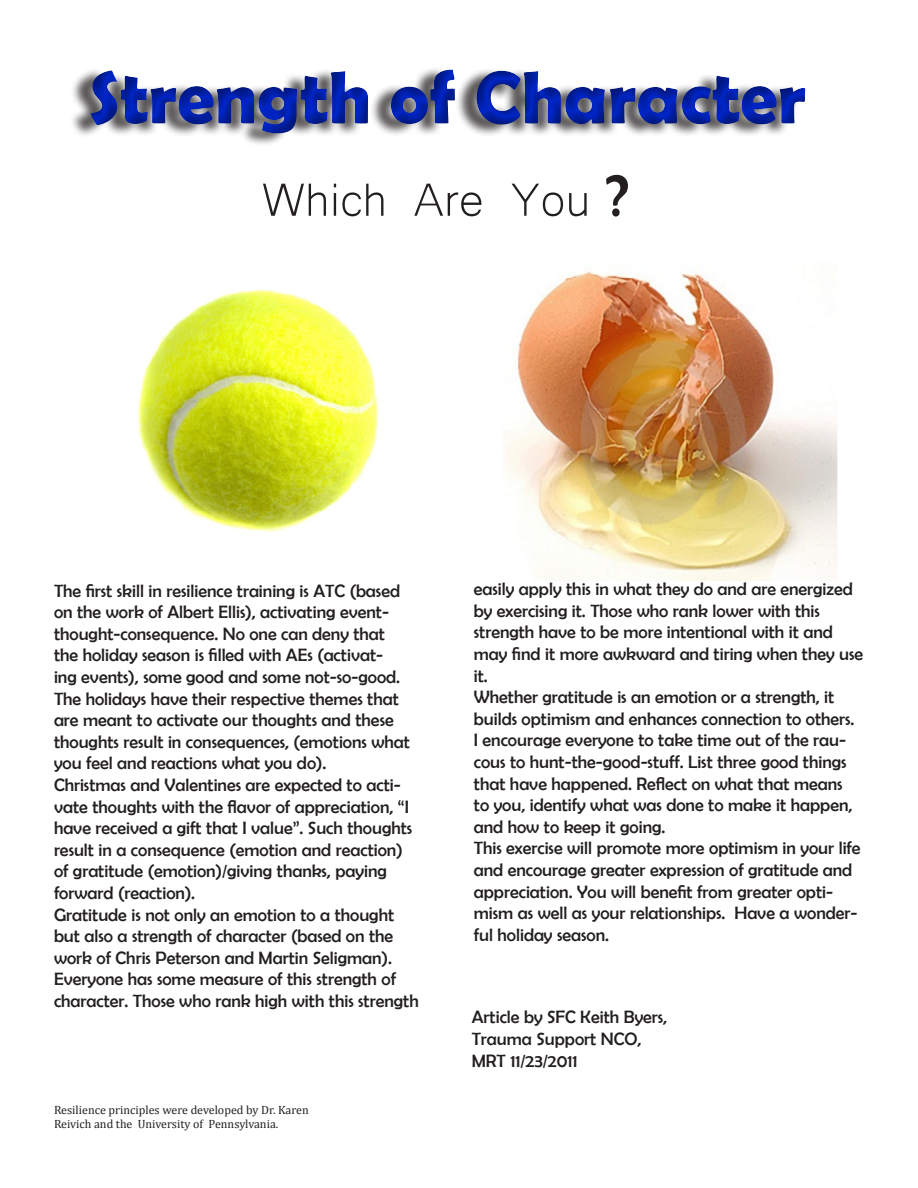
<style>
.page{position:relative;width:918px;height:1188px;background:#fff}
.page>*{position:absolute;margin:0;border:0;box-sizing:border-box;transform-origin:0 0}
.t1{font:700 75px "Berlin Sans FB Demi";color:#0026c8}
.t2{font:60px "Microsoft Yi Baiti";color:#231f20}
.t3{font:18px/21.6px "Berlin Sans FB";color:#231f20}
.t4{font:12px/14.4px "Cambria";color:#231f20}
.s1{font-family:"Berlin Sans FB"}
</style>
<div class="page">
<div style="left:68px;top:66px;width:730px;height:80px;background:#231f20;opacity:.75"></div>
<div style="left:83px;top:52px;width:738px;height:96px;background:#231f20;opacity:.5"></div>
<img style="left:137px;top:289px;width:242px;height:243px">
<img style="left:503px;top:271px;width:334px;height:309px">
<h1 class="t1" style="left:89px;top:54px;width:719px">Strength of Character</h1>
<p class="t2" style="left:262px;top:165px;width:369px">Which Are You <span class="s1">?</span></p>
<p class="t3" style="left:54px;top:580px;width:358px">The first skill in resilience training is ATC (based on the work of Albert Ellis), activating event&shy;thought-consequence. No one can deny that the holiday season is filled with AEs (activat&shy;ing events), some good and some not-so-good.<br>The holidays have their respective themes that are meant to activate our thoughts and these thoughts result in consequences, (emotions what you feel and reactions what you do).</p>
<p class="t3" style="left:54px;top:774px;width:360px">Christmas and Valentines are expected to acti&shy;vate thoughts with the flavor of appreciation, “I have received a gift that I value”. Such thoughts result in a consequence (emotion and reaction) of gratitude (emotion)/giving thanks, paying forward (reaction).</p>
<p class="t3" style="left:54px;top:904px;width:366px">Gratitude is not only an emotion to a thought but also a strength of character (based on the work of Chris Peterson and Martin Seligman).<br>Everyone has some measure of this strength of character. Those who rank high with this strength</p>
<p class="t4" style="left:54px;top:1103px;width:256px">Resilience principles were developed by Dr. Karen<br>Reivich and the University of Pennsylvania.</p>
<p class="t3" style="left:474px;top:578px;width:391px">easily apply this in what they do and are energized by exercising it. Those who rank lower with this strength have to be more intentional with it and may find it more awkward and tiring when they use it.</p>
<p class="t3" style="left:474px;top:686px;width:382px">Whether gratitude is an emotion or a strength, it builds optimism and enhances connection to others.</p>
<p class="t3" style="left:474px;top:729px;width:380px">I encourage everyone to take time out of the rau&shy;cous to hunt-the-good-stuff. List three good things that have happened. Reflect on what that means to you, identify what was done to make it happen, and how to keep it going.</p>
<p class="t3" style="left:474px;top:837px;width:388px">This exercise will promote more optimism in your life and encourage greater expression of gratitude and appreciation. You will benefit from greater opti&shy;mism as well as your relationships. Have a wonder&shy;ful holiday season.</p>
<p class="t3" style="left:472px;top:1006px;width:197px">Article by SFC Keith Byers,</p>
<p class="t3" style="left:472px;top:1028px;width:171px">Trauma Support NCO,</p>
<p class="t3" style="left:472px;top:1050px;width:107px">MRT 11/23/2011</p>
</div>
